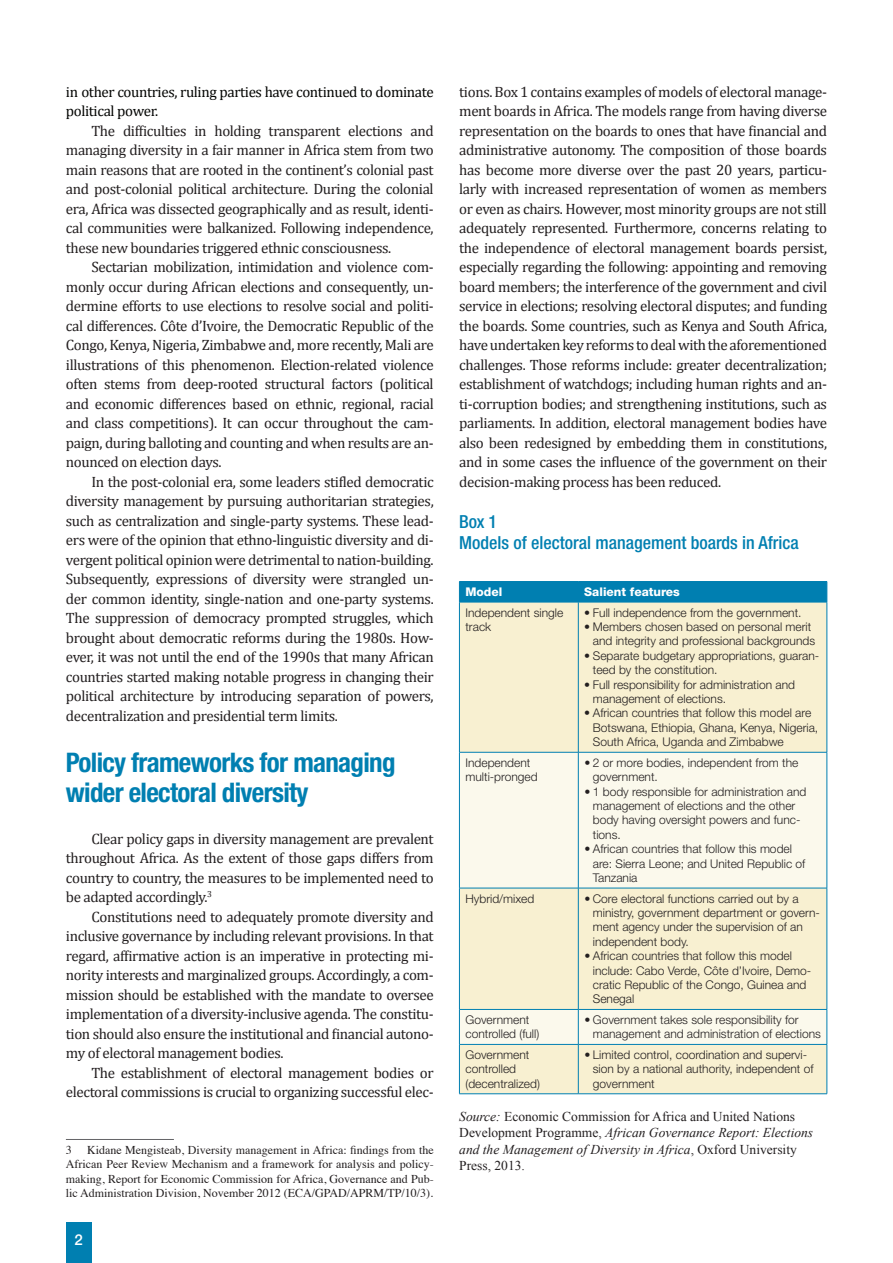
<style>
.page{position:relative;width:893px;height:1263px;background:#fff}
.page>*{position:absolute;margin:0;border:0;box-sizing:border-box;transform-origin:0 0}
.t1{font:700 condensed 27px/30px "Helvetica Neue";letter-spacing:-.025em;color:#007fb1}
.t2{font:500 condensed 18px/21.6px "Helvetica Neue";color:#007fb1}
.t3{font:15px/19.5px "Cambria";letter-spacing:-.025em;color:#231f20;text-align:justify}
.t4{font:15px/19.5px "Cambria";letter-spacing:-.025em;color:#040503}
.t5{font:500 15px "Helvetica Neue LT Std";color:#fff}
.t6{font:13.5px/16.2px "Times New Roman";color:#231f20}
.t7{font:300 12px/14.4px "Helvetica Neue LT Std";color:#231f20}
.t8{font:12px/14.4px "Times";color:#231f20;text-align:justify}
.t9{font:800 12px "Helvetica Neue LT Std";color:#fff}
.s1{font-style:italic}
</style>
<div class="page">
<div style="left:66px;top:1222px;width:26px;height:41px;background:#007fb1"></div>
<hr style="left:66px;top:1139px;width:108px;height:1px;background:#636366">
<div style="left:460px;top:603px;width:367px;height:149px;background:#f8f0d1"></div>
<div style="left:460px;top:753px;width:367px;height:135px;background:#fbf9ec"></div>
<div style="left:460px;top:889px;width:367px;height:204px;background:#f8f0d1"></div>
<div style="left:460px;top:1010px;width:367px;height:34px;background:#fbf9ec"></div>
<div style="left:459px;top:581px;width:369px;height:21px;background:#007fb1"></div>
<hr style="left:459px;top:602px;width:119px;height:1px;background:#007fb1">
<hr style="left:459px;top:602px;width:1px;height:150px;background:#007fb1">
<hr style="left:578px;top:602px;width:249px;height:1px;background:#007fb1">
<hr style="left:578px;top:602px;width:1px;height:150px;background:#007fb1">
<hr style="left:827px;top:602px;width:1px;height:150px;background:#007fb1">
<hr style="left:459px;top:752px;width:119px;height:1px;background:#007fb1">
<hr style="left:459px;top:752px;width:1px;height:136px;background:#007fb1">
<hr style="left:578px;top:752px;width:249px;height:1px;background:#007fb1">
<hr style="left:578px;top:752px;width:1px;height:136px;background:#007fb1">
<hr style="left:827px;top:752px;width:1px;height:136px;background:#007fb1">
<hr style="left:459px;top:888px;width:119px;height:1px;background:#007fb1">
<hr style="left:459px;top:888px;width:1px;height:121px;background:#007fb1">
<hr style="left:578px;top:888px;width:249px;height:1px;background:#007fb1">
<hr style="left:578px;top:888px;width:1px;height:121px;background:#007fb1">
<hr style="left:827px;top:888px;width:1px;height:121px;background:#007fb1">
<hr style="left:459px;top:1009px;width:119px;height:1px;background:#007fb1">
<hr style="left:459px;top:1010px;width:1px;height:34px;background:#007fb1">
<hr style="left:578px;top:1009px;width:249px;height:1px;background:#007fb1">
<hr style="left:578px;top:1010px;width:1px;height:34px;background:#007fb1">
<hr style="left:827px;top:1010px;width:1px;height:34px;background:#007fb1">
<hr style="left:459px;top:1044px;width:119px;height:1px;background:#007fb1">
<hr style="left:459px;top:1044px;width:1px;height:49px;background:#007fb1">
<hr style="left:578px;top:1044px;width:249px;height:1px;background:#007fb1">
<hr style="left:578px;top:1044px;width:1px;height:49px;background:#007fb1">
<hr style="left:827px;top:1044px;width:1px;height:49px;background:#007fb1">
<hr style="left:459px;top:1093px;width:119px;height:1px;background:#007fb1">
<hr style="left:578px;top:1093px;width:249px;height:1px;background:#007fb1">
<p class="t4" style="left:66px;top:82px;width:369px">in other countries, ruling parties have continued to dominate political power.</p>
<p class="t3" style="left:66px;top:121px;width:369px;text-indent:26px">The difficulties in holding transparent elections and managing diversity in a fair manner in Africa stem from two main reasons that are rooted in the continent’s colonial past and post-colonial political architecture. During the colonial era, Africa was dissected geographically and as result, identi&shy;cal communities were balkanized. Following independence, these new boundaries triggered ethnic consciousness.</p>
<p class="t3" style="left:66px;top:257px;width:369px;text-indent:26px">Sectarian mobilization, intimidation and violence com&shy;monly occur during African elections and consequently, un&shy;dermine efforts to use elections to resolve social and politi&shy;cal differences. Côte d’Ivoire, the Democratic Republic of the Congo, Kenya, Nigeria, Zimbabwe and, more recently, Mali are illustrations of this phenomenon. Election-related violence often stems from deep-rooted structural factors (political and economic differences based on ethnic, regional, racial and class competitions). It can occur throughout the cam&shy;paign, during balloting and counting and when results are an&shy;nounced on election days.</p>
<p class="t3" style="left:66px;top:472px;width:369px;text-indent:26px">In the post-colonial era, some leaders stifled democratic diversity management by pursuing authoritarian strategies, such as centralization and single-party systems. These lead&shy;ers were of the opinion that ethno-linguistic diversity and di&shy;vergent political opinion were detrimental to nation-building.<br>Subsequently, expressions of diversity were strangled un&shy;der common identity, single-nation and one-party systems.<br>The suppression of democracy prompted struggles, which brought about democratic reforms during the 1980s. How&shy;ever, it was not until the end of the 1990s that many African countries started making notable progress in changing their political architecture by introducing separation of powers, decentralization and presidential term limits.</p>
<h1 class="t1" style="left:66px;top:747px;width:331px">Policy frameworks for managing wider electoral diversity</h1>
<p class="t3" style="left:66px;top:828px;width:369px;text-indent:26px">Clear policy gaps in diversity management are prevalent throughout Africa. As the extent of those gaps differs from country to country, the measures to be implemented need to be adapted accordingly.<sup>3</sup></p>
<p class="t3" style="left:66px;top:906px;width:369px;text-indent:26px">Constitutions need to adequately promote diversity and inclusive governance by including relevant provisions. In that regard, affirmative action is an imperative in protecting mi&shy;nority interests and marginalized groups. Accordingly, a com&shy;mission should be established with the mandate to oversee implementation of a diversity-inclusive agenda. The constitu&shy;tion should also ensure the institutional and financial autono&shy;my of electoral management bodies.</p>
<p class="t3" style="left:66px;top:1062px;width:369px;text-align:right">The establishment of electoral management bodies or electoral commissions is crucial to organizing successful elec-</p>
<p class="t8" style="left:66px;top:1141px;width:369px;text-indent:21px">Kidane Mengisteab, Diversity management in Africa: findings from the African Peer Review Mechanism and a framework for analysis and policy&shy;making, Report for Economic Commission for Africa, Governance and Pub&shy;lic Administration Division, November 2012 (ECA/GPAD/APRM/TP/10/3).</p>
<p class="t8" style="left:66px;top:1141px;width:7px">3</p>
<p class="t5" style="left:74px;top:1231px;width:10px">2</p>
<p class="t3" style="left:459px;top:82px;width:369px">tions. Box 1 contains examples of models of electoral manage&shy;ment boards in Africa. The models range from having diverse representation on the boards to ones that have financial and administrative autonomy. The composition of those boards has become more diverse over the past 20 years, particu&shy;larly with increased representation of women as members or even as chairs. However, most minority groups are not still adequately represented. Furthermore, concerns relating to the independence of electoral management boards persist, especially regarding the following: appointing and removing board members; the interference of the government and civil service in elections; resolving electoral disputes; and funding the boards. Some countries, such as Kenya and South Africa, have undertaken key reforms to deal with the aforementioned challenges. Those reforms include: greater decentralization; establishment of watchdogs; including human rights and an&shy;ti-corruption bodies; and strengthening institutions, such as parliaments. In addition, electoral management bodies have also been redesigned by embedding them in constitutions, and in some cases the influence of the government on their decision-making process has been reduced.</p>
<p class="t2" style="left:459px;top:510px;width:341px">Box 1<br>Models of electoral management boards in Africa</p>
<p class="t9" style="left:465px;top:585px;width:38px">Model</p>
<p class="t9" style="left:584px;top:585px;width:97px">Salient features</p>
<p class="t7" style="left:465px;top:605px;width:99px">Independent single track</p>
<p class="t7" style="left:584px;top:605px;width:219px">• Full independence from the government.</p>
<p class="t7" style="left:593px;top:619px;width:224px;text-indent:-9px">• Members chosen based on personal merit and integrity and professional backgrounds</p>
<p class="t7" style="left:593px;top:648px;width:228px;text-indent:-9px">• Separate budgetary appropriations, guaran&shy;teed by the constitution.</p>
<p class="t7" style="left:593px;top:677px;width:204px;text-indent:-9px">• Full responsibility for administration and management of elections.</p>
<p class="t7" style="left:593px;top:706px;width:227px;text-indent:-9px">• African countries that follow this model are<br>Botswana, Ethiopia, Ghana, Kenya, Nigeria,<br>South Africa, Uganda and Zimbabwe</p>
<p class="t7" style="left:465px;top:755px;width:74px">Independent multi-pronged</p>
<p class="t7" style="left:593px;top:755px;width:207px;text-indent:-9px">• 2 or more bodies, independent from the government.</p>
<p class="t7" style="left:593px;top:784px;width:215px;text-indent:-9px">• 1 body responsible for administration and management of elections and the other body having oversight powers and func&shy;tions.</p>
<p class="t7" style="left:593px;top:841px;width:214px;text-indent:-9px">• African countries that follow this model are: Sierra Leone; and United Republic of<br>Tanzania</p>
<p class="t7" style="left:465px;top:891px;width:70px">Hybrid/mixed</p>
<p class="t7" style="left:593px;top:891px;width:229px;text-indent:-9px">• Core electoral functions carried out by a ministry, government department or govern&shy;ment agency under the supervision of an independent body.</p>
<p class="t7" style="left:593px;top:948px;width:220px;text-indent:-9px">• African countries that follow this model include: Cabo Verde, Côte d’Ivoire, Demo&shy;cratic Republic of the Congo, Guinea and Senegal</p>
<p class="t7" style="left:465px;top:1012px;width:75px">Government controlled (full)</p>
<p class="t7" style="left:593px;top:1012px;width:230px;text-indent:-9px">• Government takes sole responsibility for management and administration of elections</p>
<p class="t7" style="left:465px;top:1047px;width:76px">Government controlled (decentralized)</p>
<p class="t7" style="left:593px;top:1047px;width:222px;text-indent:-9px">• Limited control, coordination and supervi&shy;sion by a national authority, independent of government</p>
<p class="t6" style="left:459px;top:1108px;width:355px"><span class="s1">Source:</span> Economic Commission for Africa and United Nations Development Programme, <span class="s1">African Governance Report: Elections and the Management of Diversity in Africa</span>, Oxford University Press, 2013.</p>
</div>
